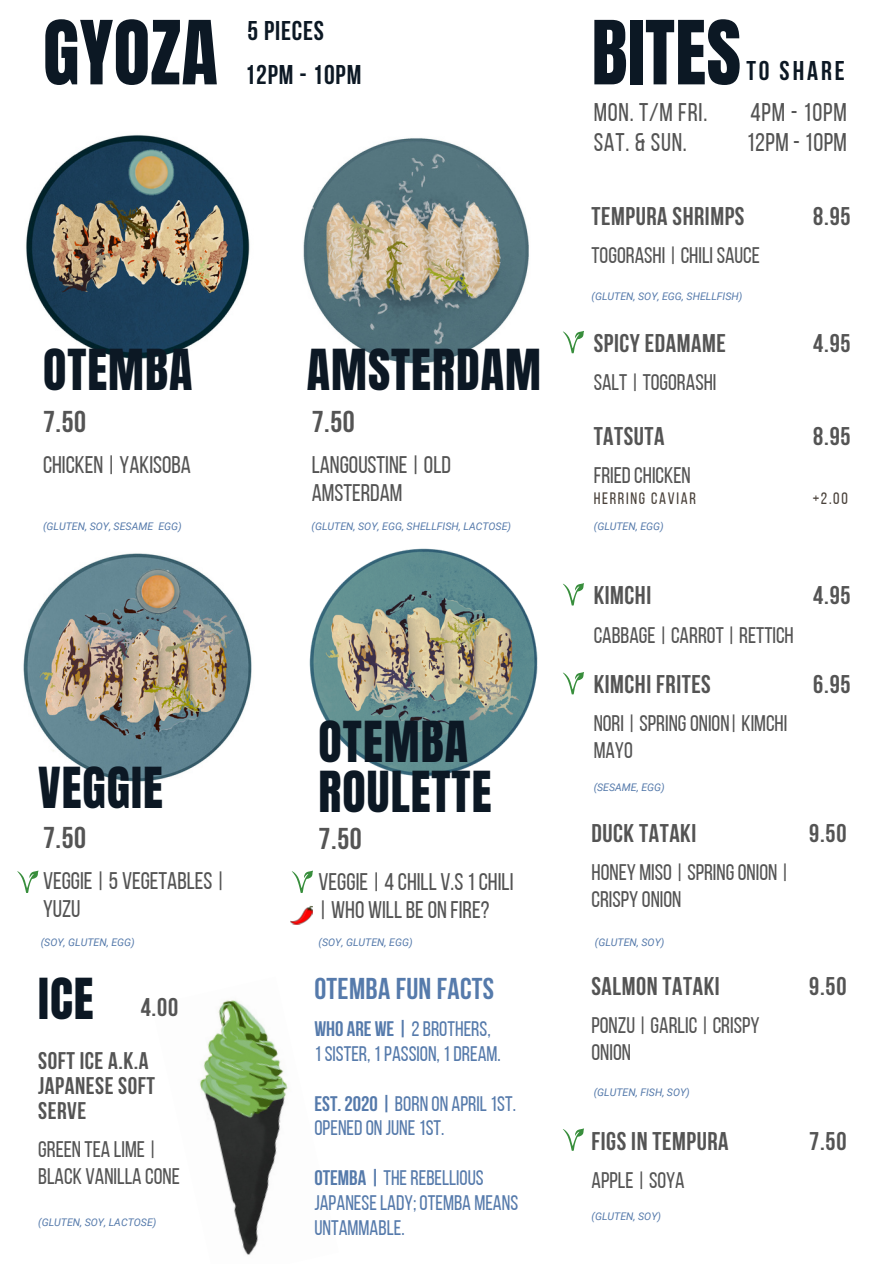
<style>
.page{position:relative;width:894px;height:1264px;background:#fff}
.page>*{position:absolute;margin:0;border:0;box-sizing:border-box;transform-origin:0 0}
.t1{font:75px "Anton";letter-spacing:.005em;color:#0c1824}
.t2{font:48px/49.5px "Anton";letter-spacing:.02em;color:#0c1824}
.t3{font:700 30px "Bebas Neue";letter-spacing:.02em;color:#545454}
.t4{font:700 30px "Bebas Neue";letter-spacing:.01em;color:#557aab}
.t5{font:700 27px "Bebas Neue";letter-spacing:.03em;color:#0c1824}
.t6{font:700 25.5px "Bebas Neue";letter-spacing:.02em;color:#545454}
.t7{font:25.5px "Bebas Neue";letter-spacing:.03em;color:#545454}
.t8{font:25.5px "Bebas Neue";letter-spacing:.01em;color:#545454}
.t9{font:24px/28.2px "Bebas Neue";color:#545454}
.t10{font:700 24px/24.8px "Bebas Neue";letter-spacing:.02em;color:#545454}
.t11{font:22.5px/27px "Bebas Neue";color:#545454}
.t12{font:21px/24.8px "Bebas Neue";color:#557aab}
.t13{font:16.5px "Bebas Neue";letter-spacing:.105em;color:#49413a}
.t14{font:italic 10.5px "Roboto";color:#557aab}
.s1{font-weight:700}
</style>
<div class="page">
<img style="left:26px;top:135px;width:224px;height:224px">
<img style="left:309px;top:548px;width:229px;height:229px">
<img style="left:303px;top:138px;width:226px;height:226px">
<img style="left:23px;top:553px;width:229px;height:229px">
<img style="left:124px;top:147px;width:54px;height:57px">
<img style="left:131px;top:567px;width:54px;height:56px">
<img style="left:200px;top:1000px;width:88px;height:255px">
<svg style="left:17px;top:870px;width:21px;height:23px"></svg>
<svg style="left:292px;top:870px;width:21px;height:23px"></svg>
<svg style="left:563px;top:1128px;width:21px;height:22px"></svg>
<svg style="left:563px;top:672px;width:21px;height:22px"></svg>
<svg style="left:563px;top:583px;width:21px;height:22px"></svg>
<svg style="left:563px;top:331px;width:21px;height:22px"></svg>
<img style="left:290px;top:906px;width:23px;height:19px">
<p class="t1" style="left:43px;top:-1px;width:176px">GYOZA</p>
<p class="t5" style="left:247px;top:20px;width:78px">5 PIECES</p>
<p class="t5" style="left:245px;top:64px;width:118px">12PM - 10PM</p>
<p class="t2" style="left:43px;top:345px;width:151px">OTEMBA</p>
<p class="t2" style="left:307px;top:345px;width:235px">AMSTERDAM</p>
<p class="t3" style="left:43px;top:409px;width:45px">7.50</p>
<p class="t3" style="left:311px;top:409px;width:45px">7.50</p>
<p class="t9" style="left:43px;top:452px;width:149px">CHICKEN | YAKISOBA</p>
<p class="t9" style="left:311px;top:452px;width:141px">LANGOUSTINE|OLD<br>AMSTERDAM</p>
<p class="t14" style="left:43px;top:520px;width:140px">(GLUTEN, SOY, SESAME EGG)</p>
<p class="t14" style="left:311px;top:520px;width:201px">(GLUTEN, SOY, EGG, SHELLFISH, LACTOSE)</p>
<p class="t2" style="left:38px;top:764px;width:126px">VEGGIE</p>
<p class="t3" style="left:43px;top:825px;width:45px">7.50</p>
<p class="t9" style="left:43px;top:868px;width:184px">VEGGIE|5 VEGETABLES|<br>YUZU</p>
<p class="t2" style="left:318px;top:718px;width:174px">OTEMBA<br>ROULETTE</p>
<p class="t3" style="left:318px;top:826px;width:45px">7.50</p>
<p class="t9" style="left:318px;top:869px;width:196px">VEGGIE| 4 CHILL V.S1CHILI | WHO WILLBEON FIRE?</p>
<p class="t14" style="left:41px;top:936px;width:95px">(SOY, GLUTEN, EGG)</p>
<p class="t14" style="left:318px;top:936px;width:95px">(SOY, GLUTEN, EGG)</p>
<p class="t2" style="left:38px;top:975px;width:57px">ICE</p>
<p class="t6" style="left:141px;top:997px;width:39px">4.00</p>
<p class="t10" style="left:38px;top:1050px;width:118px">SOFT ICE A.K.A<br>JAPANESE SOFT<br>SERVE</p>
<p class="t11" style="left:38px;top:1137px;width:143px">GREEN TEA LIME|<br>BLACK VANILLA CONE</p>
<p class="t14" style="left:38px;top:1216px;width:120px">(GLUTEN, SOY, LACTOSE)</p>
<p class="t4" style="left:314px;top:976px;width:181px">OTEMBA FUN FACTS</p>
<p class="t12" style="left:314px;top:1018px;width:178px"><span class="s1">WHO ARE WE |</span> 2BROTHERS,</p>
<p class="t12" style="left:314px;top:1043px;width:188px">1SISTER, 1PASSION, 1DREAM.</p>
<p class="t12" style="left:314px;top:1092px;width:203px"><span class="s1">EST. 2020 |</span> BORN ON APRIL1ST.<br>OPENEDON JUNE1ST.</p>
<p class="t12" style="left:314px;top:1167px;width:205px"><span class="s1">OTEMBA |</span> THEREBELLIOUS<br>JAPANESELADY; OTEMBA MEANS<br>UNTAMMABLE.</p>
<p class="t1" style="left:591px;top:-1px;width:151px">BITES</p>
<p class="t5" style="left:746px;top:59px;width:100px">TO SHARE</p>
<p class="t7" style="left:593px;top:102px;width:115px">MON. T/M FRI.</p>
<p class="t7" style="left:750px;top:102px;width:98px">4PM - 10PM</p>
<p class="t7" style="left:593px;top:132px;width:95px">SAT. &amp; SUN.</p>
<p class="t8" style="left:746px;top:132px;width:102px">12PM - 10PM</p>
<p class="t6" style="left:591px;top:206px;width:154px">TEMPURA SHRIMPS</p>
<p class="t11" style="left:591px;top:244px;width:170px">TOGORASHI| CHILI SAUCE</p>
<p class="t14" style="left:591px;top:290px;width:152px">(GLUTEN, SOY, EGG, SHELLFISH)</p>
<p class="t6" style="left:593px;top:332px;width:134px">SPICY EDAMAME</p>
<p class="t11" style="left:593px;top:371px;width:124px">SALT |TOGORASHI</p>
<p class="t6" style="left:593px;top:426px;width:72px">TATSUTA</p>
<p class="t11" style="left:593px;top:464px;width:98px">FRIED CHICKEN</p>
<p class="t6" style="left:813px;top:206px;width:39px">8.95</p>
<p class="t6" style="left:813px;top:333px;width:39px">4.95</p>
<p class="t6" style="left:813px;top:426px;width:39px">8.95</p>
<p class="t13" style="left:593px;top:492px;width:104px">HERRING CAVIAR</p>
<p class="t13" style="left:812px;top:492px;width:37px">+2.00</p>
<p class="t14" style="left:593px;top:520px;width:72px">(GLUTEN, EGG)</p>
<p class="t6" style="left:593px;top:585px;width:59px">KIMCHI</p>
<p class="t11" style="left:593px;top:623px;width:202px">CABBAGE|CARROT| RETTICH</p>
<p class="t6" style="left:593px;top:674px;width:119px">KIMCHI FRITES</p>
<p class="t11" style="left:593px;top:712px;width:195px">NORI |SPRINGONION| KIMCHI<br>MAYO</p>
<p class="t14" style="left:593px;top:781px;width:73px">(SESAME, EGG)</p>
<p class="t6" style="left:591px;top:822px;width:106px">DUCK TATAKI</p>
<p class="t11" style="left:591px;top:861px;width:199px">HONEY MISO |SPRING ONION |<br>CRISPY ONION</p>
<p class="t14" style="left:594px;top:936px;width:71px">(GLUTEN, SOY)</p>
<p class="t6" style="left:591px;top:975px;width:130px">SALMON TATAKI</p>
<p class="t11" style="left:591px;top:1014px;width:169px">PONZU |GARLIC |CRISPY<br>ONION</p>
<p class="t14" style="left:593px;top:1086px;width:98px">(GLUTEN, FISH, SOY)</p>
<p class="t6" style="left:591px;top:1130px;width:139px">FIGS IN TEMPURA</p>
<p class="t11" style="left:591px;top:1168px;width:95px">APPLE|SOYA</p>
<p class="t14" style="left:591px;top:1210px;width:71px">(GLUTEN, SOY)</p>
<p class="t6" style="left:813px;top:585px;width:39px">4.95</p>
<p class="t6" style="left:813px;top:674px;width:39px">6.95</p>
<p class="t6" style="left:808px;top:822px;width:39px">9.50</p>
<p class="t6" style="left:808px;top:975px;width:39px">9.50</p>
<p class="t6" style="left:808px;top:1130px;width:39px">7.50</p>
</div>
